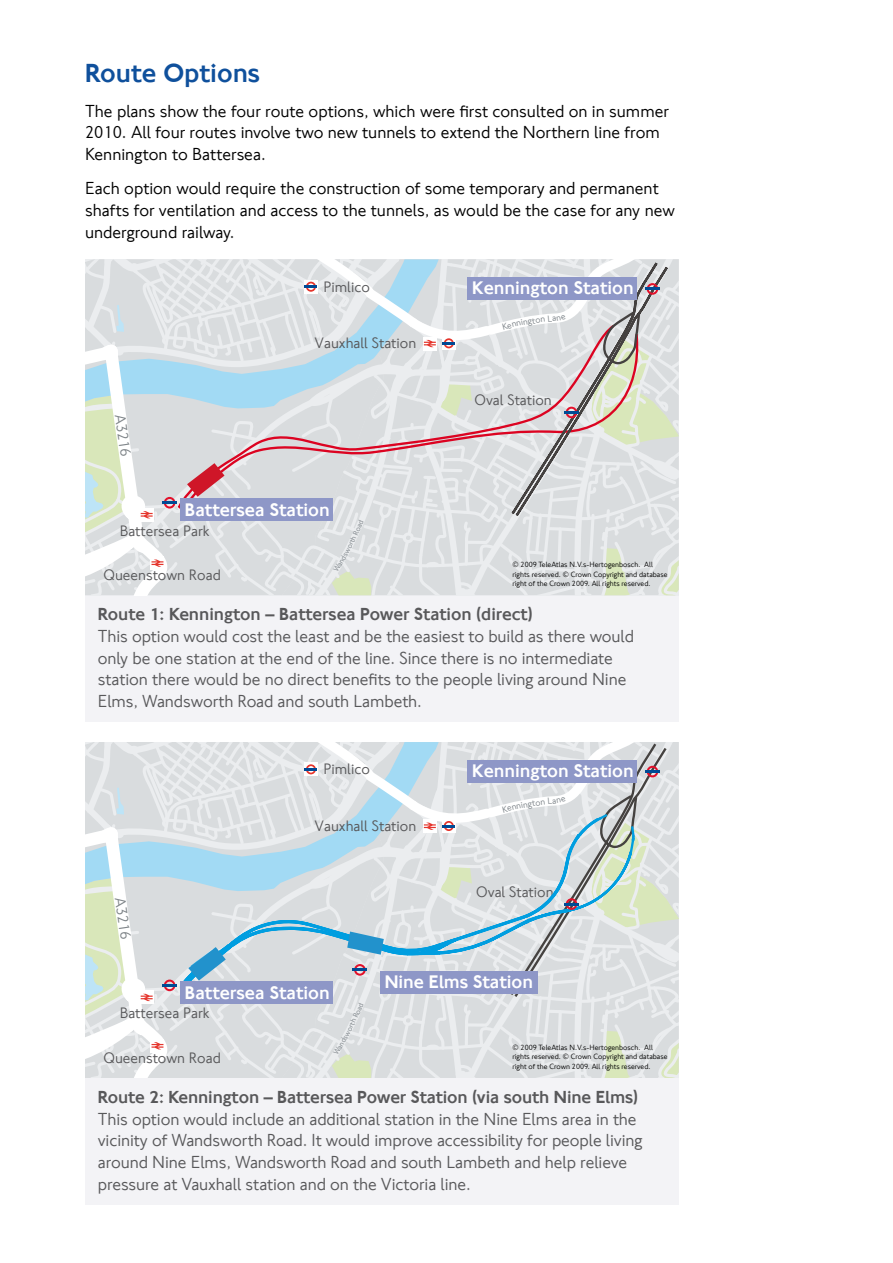
<style>
.page{position:relative;width:893px;height:1263px;background:#fff}
.page>*{position:absolute;margin:0;border:0;box-sizing:border-box;transform-origin:0 0}
.t1{font:500 27px "NJTFL";color:#0f509c}
.t2{font:500 18.75px "NJTFL";color:#fff}
.t3{font:18px/21.6px "NJTFL";letter-spacing:-.005em;color:#58585a}
.t4{font:18px/21.6px "NJTFL";color:#000}
.t5{font:500 18px "NJTFL";letter-spacing:-.005em;color:#58585a}
.t6{font:15.6px "NJTFL";color:#58585a}
.t7{font:15.6px "NJTFL";color:#7e8488}
.t8{font:9.45px "NJTFL";color:#7c8388}
.t9{font:7.8px/9.4px "NJTFL";color:#000}
</style>
<div class="page">
<div style="left:85px;top:595px;width:594px;height:127px;background:#f3f3f6"></div>
<div style="left:85px;top:1078px;width:594px;height:127px;background:#f3f3f6"></div>
<svg style="left:85px;top:259px;width:594px;height:336px;background:#d7d9dd"></svg>
<svg style="left:85px;top:742px;width:594px;height:336px;background:#d1dbe0"></svg>
<h1 class="t1" style="left:85px;top:58px;width:177px">Route Options</h1>
<p class="t4" style="left:85px;top:100px;width:585px">The plans show the four route options, which were first consulted on in summer<br>2010. All four routes involve two new tunnels to extend the Northern line from<br>Kennington to Battersea.</p>
<p class="t4" style="left:85px;top:178px;width:591px">Each option would require the construction of some temporary and permanent shafts for ventilation and access to the tunnels, as would be the case for any new underground railway.</p>
<p class="t6" style="left:323px;top:277px;width:48px">Pimlico</p>
<p class="t7" style="left:129px;top:413px;width:44px;rotate:82deg">A3216</p>
<p class="t6" style="left:315px;top:334px;width:103px">Vauxhall Station</p>
<p class="t2" style="left:185px;top:499px;width:146px">Battersea Station</p>
<p class="t6" style="left:120px;top:522px;width:92px">Battersea Park</p>
<p class="t6" style="left:103px;top:566px;width:119px">Queenstown Road</p>
<p class="t2" style="left:472px;top:277px;width:163px">Kennington Station</p>
<p class="t8" style="left:522px;top:316px;width:19px;rotate:-8deg">ngto</p>
<p class="t6" style="left:475px;top:390px;width:79px">Oval Station</p>
<p class="t9" style="left:513px;top:560px;width:156px">© 2009 TeleAtlas N.V.s-Hertogenbosch. All rights reserved. © Crown Copyright and database right of the Crown 2009. All rights reserved.</p>
<p class="t5" style="left:98px;top:604px;width:436px">Route 1: Kennington – Battersea Power Station (direct)</p>
<p class="t3" style="left:98px;top:625px;width:538px">This option would cost the least and be the easiest to build as there would only be one station at the end of the line. Since there is no intermediate station there would be no direct benefits to the people living around Nine Elms, Wandsworth Road and south Lambeth.</p>
<p class="t7" style="left:129px;top:896px;width:44px;rotate:82deg">A3216</p>
<p class="t6" style="left:323px;top:760px;width:48px">Pimlico</p>
<p class="t6" style="left:315px;top:816px;width:103px">Vauxhall Station</p>
<p class="t2" style="left:472px;top:760px;width:163px">Kennington Station</p>
<p class="t8" style="left:522px;top:799px;width:19px;rotate:-8deg">ngto</p>
<p class="t6" style="left:476px;top:883px;width:79px">Oval Station</p>
<p class="t2" style="left:185px;top:981px;width:146px">Battersea Station</p>
<p class="t2" style="left:385px;top:971px;width:150px">Nine Elms Station</p>
<p class="t6" style="left:120px;top:1004px;width:92px">Battersea Park</p>
<p class="t6" style="left:103px;top:1048px;width:119px">Queenstown Road</p>
<p class="t9" style="left:513px;top:1042px;width:156px">© 2009 TeleAtlas N.V.s-Hertogenbosch. All rights reserved. © Crown Copyright and database right of the Crown 2009. All rights reserved.</p>
<p class="t5" style="left:98px;top:1087px;width:542px">Route 2: Kennington – Battersea Power Station (via south Nine Elms)</p>
<p class="t3" style="left:98px;top:1108px;width:546px">This option would include an additional station in the Nine Elms area in the vicinity of Wandsworth Road. It would improve accessibility for people living around Nine Elms, Wandsworth Road and south Lambeth and help relieve pressure at Vauxhall station and on the Victoria line.</p>
</div>
